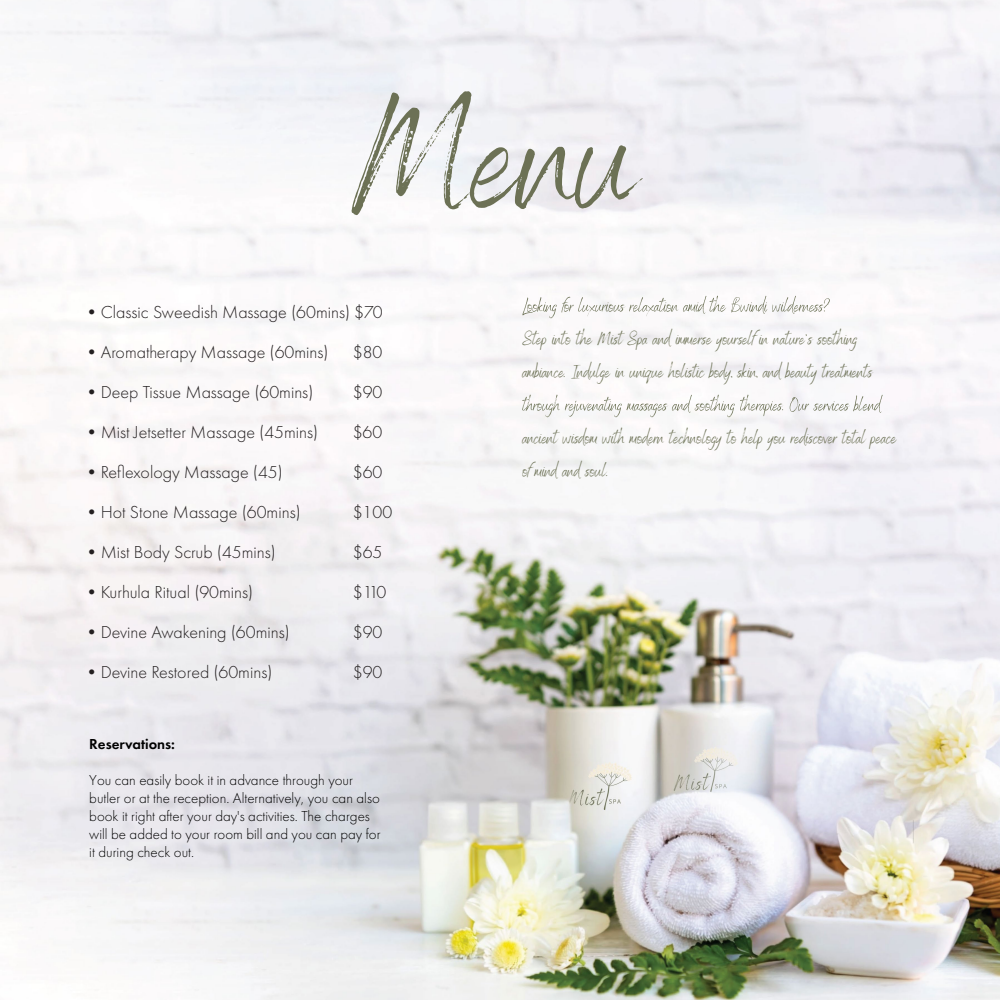
<style>
.page{position:relative;width:1000px;height:1000px;background:#fff}
.page>*{position:absolute;margin:0;border:0;box-sizing:border-box;transform-origin:0 0}
.t1{font:163.3px "Benedict";color:#6c7155}
.t2{font:300 18px "Futura PT";color:#231f20}
.t3{font:18px/33px "Benedict";color:#6c7155}
.t4{font:300 15px/18px "Futura PT";color:#000}
.t5{font:600 15px "Futura PT";color:#000}
</style>
<div class="page">
<img style="left:0;top:0;width:1000px;height:1000px">
<svg style="left:522px;top:296px;width:308px;height:22px"></svg>
<svg style="left:522px;top:395px;width:361px;height:22px"></svg>
<h1 class="t1" style="left:351px;top:56px;width:287px">Menu</h1>
<p class="t2" style="left:83px;top:302px;width:301px">•Classic Sweedish Massage (60mins) $70</p>
<p class="t2" style="left:83px;top:342px;width:247px">•Aromatherapy Massage (60mins)</p>
<p class="t2" style="left:353px;top:342px;width:31px">$80</p>
<p class="t2" style="left:83px;top:382px;width:232px">•Deep Tissue Massage (60mins)</p>
<p class="t2" style="left:353px;top:382px;width:31px">$90</p>
<p class="t2" style="left:83px;top:422px;width:237px">•Mist Jetsetter Massage (45mins)</p>
<p class="t2" style="left:353px;top:422px;width:31px">$60</p>
<p class="t2" style="left:83px;top:462px;width:202px">•Reflexology Massage (45)</p>
<p class="t2" style="left:353px;top:462px;width:31px">$60</p>
<p class="t2" style="left:83px;top:502px;width:219px">•Hot Stone Massage (60mins)</p>
<p class="t2" style="left:353px;top:502px;width:41px">$100</p>
<p class="t2" style="left:83px;top:542px;width:195px">•Mist Body Scrub (45mins)</p>
<p class="t2" style="left:353px;top:542px;width:31px">$65</p>
<p class="t2" style="left:83px;top:582px;width:172px">•Kurhula Ritual (90mins)</p>
<p class="t2" style="left:353px;top:582px;width:35px">$110</p>
<p class="t2" style="left:83px;top:622px;width:208px">•Devine Awakening (60mins)</p>
<p class="t2" style="left:353px;top:622px;width:31px">$90</p>
<p class="t2" style="left:83px;top:662px;width:191px">•Devine Restored (60mins)</p>
<p class="t2" style="left:353px;top:662px;width:31px">$90</p>
<p class="t5" style="left:89px;top:735px;width:87px">Reservations:</p>
<p class="t4" style="left:89px;top:772px;width:293px">You can easily book it in advance through your butler or at the reception. Alternatively, you can also book it right after your day's activities. The charges will be added to your room bill and you can pay for it during check out.</p>
<p class="t3" style="left:522px;top:324px;width:351px">Step into the Mist Spa and immerse yourself in nature's soothing ambiance. Indulge in unique holistic body, skin, and beauty treatments</p>
<p class="t3" style="left:522px;top:423px;width:376px">ancient wisdom with modern technology to help you rediscover total peace of mind and soul.</p>
</div>
